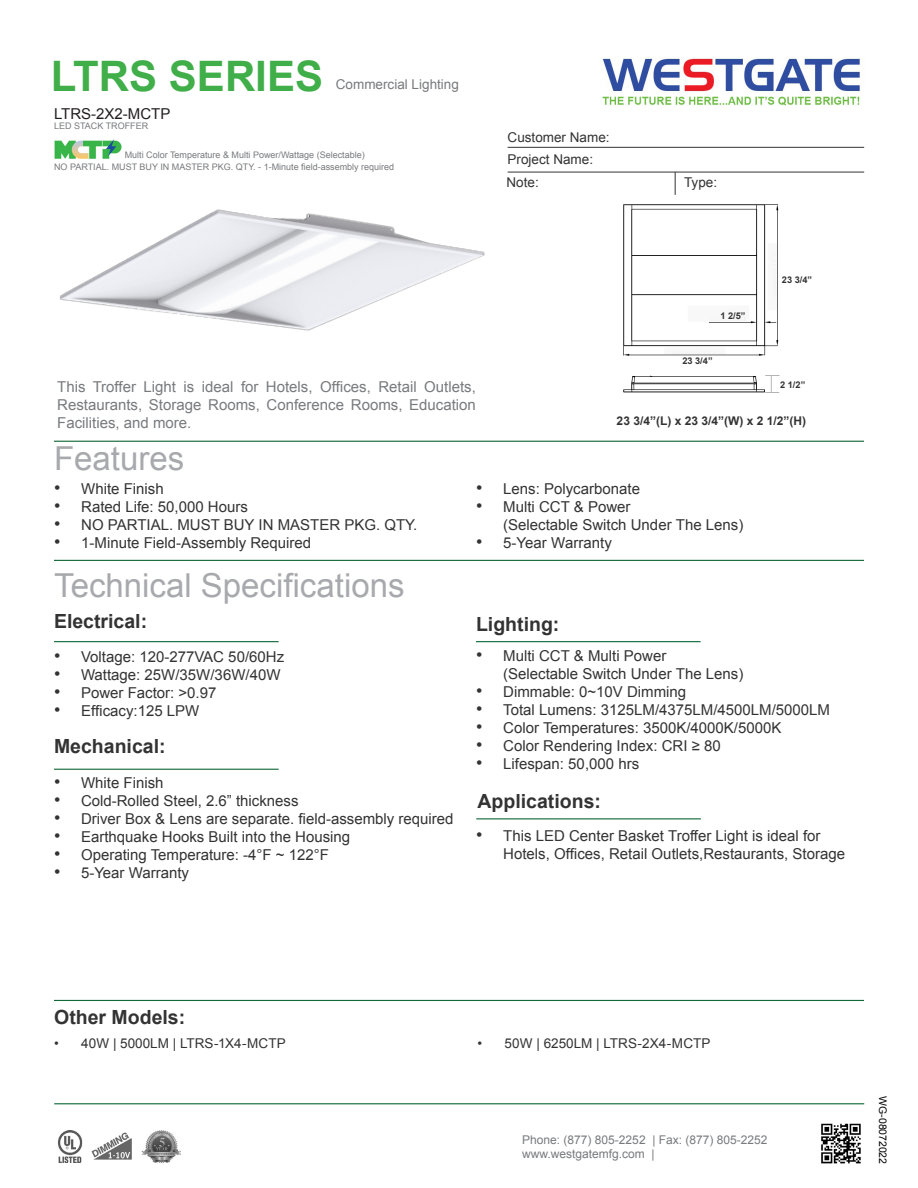
<style>
.page{position:relative;width:918px;height:1188px;background:#fff}
.page>*{position:absolute;margin:0;border:0;box-sizing:border-box;transform-origin:0 0}
.t1{font:700 42px "Arial";color:#40ae49}
.t2{font:33px "Arial";color:#a8a9ad}
.t3{font:700 19.5px "Arial";color:#333}
.t4{font:15px/18px "Arial";color:#333}
.t5{font:15px "Arial";color:#323332}
.t6{font:15px/18px "Arial";color:#787a7d;text-align:justify}
.t7{font:15px/18px "Arial";color:#333}
.t8{font:15px "Arial";color:#231f20}
.t9{font:13.5px "Arial";color:#333}
.t10{font:13.5px "Arial";color:#787a7d}
.t11{font:12px "Arial";color:#787a7d}
.t12{font:700 12px "Arial";color:#333}
.t13{font:10.5px "Arial";letter-spacing:-.005em;color:#040503}
.t14{font:700 9.3px "Arial";color:#333}
.t15{font:9px "Arial";color:#787a7d}
.s1{font-size:18px}
.s2{font-style:inherit}
.s3{font-size:18px;color:#333}
.s4{color:#323332}
</style>
<div class="page">
<img style="left:59px;top:209px;width:426px;height:122px">
<hr style="left:54px;top:441px;width:810px;height:1px;background:#0d6736">
<hr style="left:508px;top:147px;width:356px;height:1px;background:#333">
<svg style="left:675px;top:173px;width:1px;height:22px"></svg>
<hr style="left:508px;top:172px;width:356px;height:1px;background:#333">
<hr style="left:54px;top:560px;width:810px;height:1px;background:#0d6736">
<hr style="left:54px;top:641px;width:225px;height:1px;background:#0d6736">
<hr style="left:476px;top:641px;width:225px;height:1px;background:#0d6736">
<hr style="left:54px;top:769px;width:225px;height:1px;background:#0d6736">
<img style="left:602px;top:58px;width:258px;height:48px">
<hr style="left:476px;top:818px;width:225px;height:1px;background:#0d6736">
<hr style="left:54px;top:1103px;width:810px;height:1px;background:#0d6736">
<img style="left:821px;top:1123px;width:40px;height:41px">
<hr style="left:54px;top:1000px;width:810px;height:1px;background:#0d6736">
<img style="left:623px;top:204px;width:156px;height:152px">
<img style="left:623px;top:375px;width:157px;height:18px">
<img style="left:54px;top:140px;width:68px;height:19px">
<img style="left:91px;top:1132px;width:41px;height:28px">
<img style="left:58px;top:1130px;width:25px;height:32px">
<img style="left:142px;top:1130px;width:39px;height:33px">
<p class="t1" style="left:51px;top:48px;width:274px">LTRS SERIES</p>
<p class="t8" style="left:54px;top:104px;width:118px">LTRS-2X2-MCTP</p>
<p class="t10" style="left:336px;top:75px;width:125px">Commercial Lighting</p>
<p class="t15" style="left:54px;top:120px;width:96px">LED STACK TROFFER</p>
<p class="t15" style="left:54px;top:161px;width:342px">NO PARTIAL. MUST BUY IN MASTER PKG. QTY. - 1-Minute field-assembly required</p>
<p class="t15" style="left:125px;top:149px;width:242px">Multi Color Temperature &amp; Multi Power/Wattage (Selectable)</p>
<p class="t9" style="left:508px;top:128px;width:104px">Customer Name:</p>
<p class="t9" style="left:508px;top:150px;width:87px">Project Name:</p>
<p class="t9" style="left:507px;top:173px;width:34px">Note:</p>
<p class="t9" style="left:684px;top:173px;width:35px">Type:</p>
<p class="t6" style="left:57px;top:378px;width:420px">This Troffer Light is ideal for Hotels, Offices, Retail Outlets, Restaurants, Storage Rooms, Conference Rooms, Education Facilities, and more.</p>
<p class="t2" style="left:54px;top:437px;width:132px">Features</p>
<p class="t14" style="left:720px;top:310px;width:27px">1 2/5”</p>
<p class="t14" style="left:682px;top:355px;width:32px">23 3/4”</p>
<p class="t14" style="left:782px;top:274px;width:32px">23 3/4”</p>
<p class="t14" style="left:780px;top:378px;width:27px">2 1/2”</p>
<p class="t12" style="left:617px;top:413px;width:191px">23 3/4”(L) x 23 3/4”(W) x 2 1/2”(H)</p>
<p class="t4" style="left:54px;top:480px;width:111px"><span class="s1">•</span> White Finish</p>
<p class="t4" style="left:54px;top:498px;width:195px"><span class="s1">•</span> Rated Life: 50,000 Hours</p>
<p class="t4" style="left:54px;top:516px;width:365px"><span class="s1">•</span> NO PARTIAL. MUST BUY IN MASTER PKG. QTY.</p>
<p class="t4" style="left:54px;top:534px;width:259px"><span class="s1">•</span> 1-Minute Field-Assembly Required</p>
<p class="t2" style="left:54px;top:564px;width:352px">Technical Specifications</p>
<p class="t3" style="left:54px;top:608px;width:95px">Electrical:</p>
<p class="t4" style="left:54px;top:648px;width:232px"><span class="s1">•</span> Voltage: 120-277VAC 50/60Hz</p>
<p class="t4" style="left:54px;top:666px;width:228px"><span class="s1">•</span> Wattage: 25W/35W/36W/40W</p>
<p class="t4" style="left:54px;top:684px;width:164px"><span class="s1">•</span> Power Factor: &gt;0.97</p>
<p class="t4" style="left:54px;top:702px;width:147px"><span class="s1">•</span> Efficacy:125 LPW</p>
<p class="t3" style="left:54px;top:733px;width:113px">Mechanical:</p>
<p class="t4" style="left:54px;top:773px;width:111px"><span class="s1">•</span> White Finish</p>
<p class="t4" style="left:54px;top:791px;width:246px"><span class="s1">•</span> Cold-Rolled Steel, 2.6” thickness</p>
<p class="t4" style="left:54px;top:809px;width:401px"><span class="s1">•</span> Driver Box &amp; Lens are separate. field-assembly required</p>
<p class="t4" style="left:54px;top:827px;width:298px"><span class="s1">•</span> Earthquake Hooks Built into the Housing</p>
<p class="t4" style="left:54px;top:845px;width:277px"><span class="s1">•</span> Operating Temperature: -4°F ~ 122°F</p>
<p class="t4" style="left:54px;top:863px;width:137px"><span class="s1">•</span> 5-Year Warranty</p>
<p class="t4" style="left:476px;top:480px;width:165px"><span class="s1">•</span> Lens: Polycarbonate</p>
<p class="t7" style="left:503px;top:498px;width:242px;text-indent:-27px"><span class="s1">•</span> <span class="s2">Multi CCT &amp; Power<br>(</span>Selectable Switch Under The Lens<span class="s2">)</span></p>
<p class="t4" style="left:476px;top:534px;width:137px"><span class="s1">•</span> 5-Year Warranty</p>
<p class="t3" style="left:476px;top:611px;width:85px">Lighting:</p>
<p class="t7" style="left:503px;top:647px;width:242px;text-indent:-27px"><span class="s1">•</span> <span class="s2">Multi CCT &amp; Multi Power (</span>Selectable Switch Under The Lens<span class="s2">)</span></p>
<p class="t5" style="left:476px;top:682px;width:211px"><span class="s3">•</span> Dimmable: 0~10V Dimming</p>
<p class="t5" style="left:476px;top:700px;width:355px"><span class="s3">•</span> Total Lumens: 3125LM/4375LM/4500LM/5000LM</p>
<p class="t5" style="left:476px;top:718px;width:307px"><span class="s3">•</span> Color Temperatures: 3500K/4000K/5000K</p>
<p class="t5" style="left:476px;top:736px;width:246px"><span class="s3">•</span> Color Rendering Index: CRI ≥ 80</p>
<p class="t4" style="left:476px;top:755px;width:164px"><span class="s1">•</span> Lifespan: 50,000 hrs</p>
<p class="t3" style="left:478px;top:788px;width:125px">Applications:</p>
<p class="t4" style="left:503px;top:827px;width:343px;text-indent:-27px"><span class="s1">•</span> This LED Center Basket Troffer Light is ideal for<br>Hotels, Offices, Retail Outlets,Restaurants, Storage</p>
<p class="t3" style="left:54px;top:1004px;width:133px">Other Models:</p>
<p class="t9" style="left:54px;top:1034px;width:233px">• 40W | <span class="s4">5000LM</span> | LTRS-1X4-MCTP</p>
<p class="t9" style="left:478px;top:1034px;width:235px">• 50W | <span class="s4">6250LM</span> | LTRS-2X4-MCTP</p>
<p class="t11" style="left:522px;top:1132px;width:247px">Phone: (877) 805-2252 | Fax: (877) 805-2252</p>
<p class="t11" style="left:522px;top:1146px;width:134px">www.westgatemfg.com |</p>
<p class="t13" style="left:890px;top:1096px;width:69px;rotate:90deg">WG-08072022</p>
</div>
